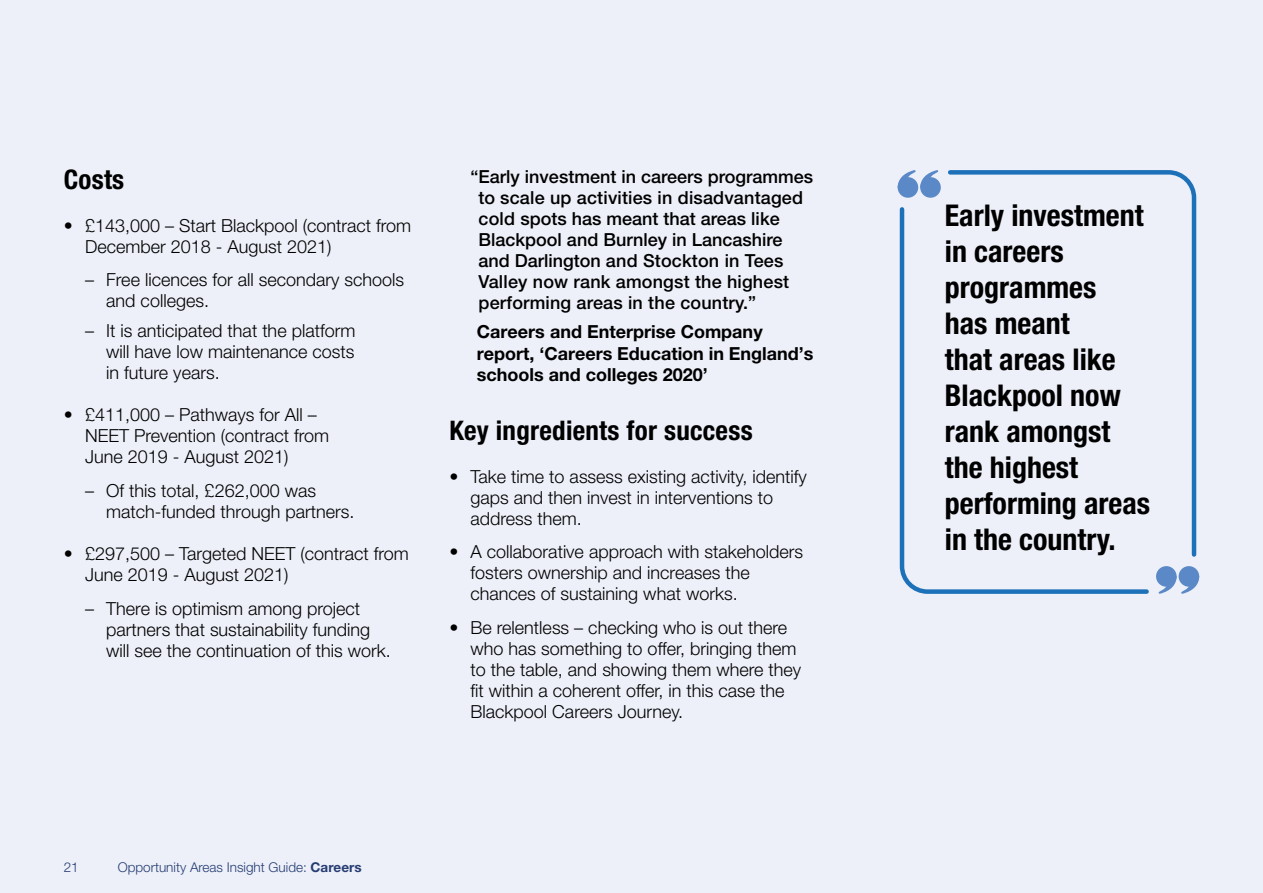
<style>
.page{position:relative;width:1263px;height:893px;background:#edf0f9}
.page>*{position:absolute;margin:0;border:0;box-sizing:border-box;transform-origin:0 0}
.Pullout_Quote_20_24{font:700 condensed 30px/36px "Helvetica Neue LT Pro";color:#000}
.H3_Subhd_18_20_b-con{font:700 condensed 27px "Helvetica Neue LT Pro";letter-spacing:.01em;color:#000}
.Bullets_12_14_light{font:300 18px/21px "Helvetica Neue LT Pro";color:#000}
.Bullet_subs_12_14_li{font:300 18px/21px "Helvetica Neue LT Pro";color:#000}
.Body_Quote_12_14_med{font:500 18px/21px "Helvetica Neue LT Pro";color:#000}
.Body_Quotee_12_14_bo{font:700 18px/21px "Helvetica Neue LT Pro";color:#000}
.t1{font:300 13.5px "Helvetica Neue LT Pro";color:#263d72}
.s1{font-weight:700}
</style>
<div class="page">
<div style="left:1178px;top:566px;width:21px;height:21px;background:#5b89c7;border-radius:50%"></div>
<div style="left:1156px;top:566px;width:20px;height:21px;background:#5b89c7;border-radius:50%"></div>
<svg style="left:1158px;top:576px;width:41px;height:18px"></svg>
<svg style="left:899px;top:207px;width:250px;height:387px"></svg>
<svg style="left:946px;top:170px;width:251px;height:389px"></svg>
<div style="left:898px;top:177px;width:20px;height:21px;background:#5b89c7;border-radius:50%"></div>
<div style="left:920px;top:177px;width:21px;height:21px;background:#5b89c7;border-radius:50%"></div>
<svg style="left:898px;top:170px;width:41px;height:18px"></svg>
<h3 class="H3_Subhd_18_20_b-con" style="left:64px;top:163px;width:62px">Costs</h3>
<p class="Bullets_12_14_light" style="left:85px;top:214px;width:328px;text-indent:-21px">• £143,000 – Start Blackpool (contract from<br>December 2018 - August 2021)</p>
<p class="Bullet_subs_12_14_li" style="left:106px;top:269px;width:299px;text-indent:-21px">– Free licences for all secondary schools and colleges.</p>
<p class="Bullet_subs_12_14_li" style="left:106px;top:320px;width:251px;text-align:justify;text-indent:-21px">– It is anticipated that the platform will have low maintenance costs in future years.</p>
<p class="Bullets_12_14_light" style="left:85px;top:404px;width:246px;text-indent:-21px">• £411,000 – Pathways for All –<br>NEET Prevention (contract from<br>June 2019 - August 2021)</p>
<p class="Bullet_subs_12_14_li" style="left:106px;top:480px;width:250px;text-indent:-21px">– Of this total, £262,000 was match‑funded through partners.</p>
<p class="Bullets_12_14_light" style="left:85px;top:543px;width:325px;text-indent:-21px">• £297,500 – Targeted NEET (contract from<br>June 2019 - August 2021)</p>
<p class="Bullet_subs_12_14_li" style="left:106px;top:598px;width:286px;text-indent:-21px">– There is optimism among project partners that sustainability funding will see the continuation of this work.</p>
<p class="Body_Quote_12_14_med" style="left:479px;top:166px;width:336px;text-indent:-8px">“Early investment in careers programmes to scale up activities in disadvantaged cold spots has meant that areas like Blackpool and Burnley in Lancashire and Darlington and Stockton in Tees Valley now rank amongst the highest performing areas in the country.”</p>
<p class="Body_Quotee_12_14_bo" style="left:477px;top:321px;width:338px">Careers and Enterprise Company report, ‘Careers Education in England’s schools and colleges 2020’</p>
<h3 class="H3_Subhd_18_20_b-con" style="left:449px;top:414px;width:305px">Key ingredients for success</h3>
<p class="Bullets_12_14_light" style="left:471px;top:465px;width:338px;text-indent:-21px">• Take time to assess existing activity, identify gaps and then invest in interventions to address them.</p>
<p class="Bullets_12_14_light" style="left:471px;top:541px;width:334px;text-indent:-21px">• A collaborative approach with stakeholders fosters ownership and increases the chances of sustaining what works.</p>
<p class="Bullets_12_14_light" style="left:471px;top:617px;width:332px;text-indent:-21px">• Be relentless – checking who is out there who has something to offer, bringing them to the table, and showing them where they fit within a coherent offer, in this case the Blackpool Careers Journey.</p>
<p class="t1" style="left:64px;top:859px;width:17px">21</p>
<p class="t1" style="left:118px;top:859px;width:245px">Opportunity Areas Insight Guide: <span class="s1">Careers</span></p>
<p class="Pullout_Quote_20_24" style="left:945px;top:196px;width:207px">Early investment in careers programmes<br>has meant<br>that areas like<br>Blackpool now rank amongst the highest performing areas in the country.</p>
</div>
